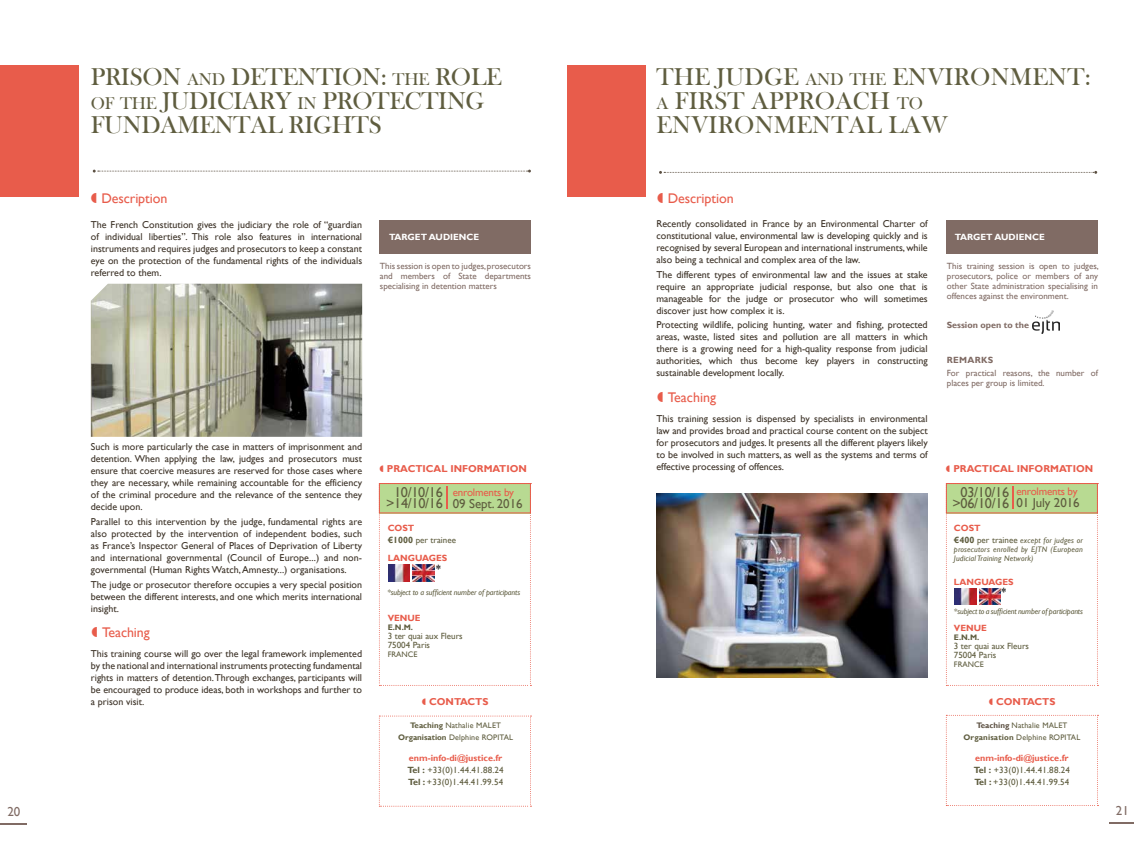
<style>
.page{position:relative;width:1134px;height:842px;background:#fff}
.page>*{position:absolute;margin:0;border:0;box-sizing:border-box;transform-origin:0 0}
.t1{font:25px/24px "Bask Old Face";letter-spacing:-.01em;color:#5f5d3f}
.t2{font:25px/24px "Bask Old Face";letter-spacing:.01em;color:#5f5d3f}
.t3{font:14.3px/11px "Gill Sans";letter-spacing:-.02em;color:#5f5d3f;text-align:center}
.t4{font:14px "Gill Sans";letter-spacing:-.005em;color:#e85c4b}
.t5{font:13px "Gill Sans";color:#806b64}
.t6{font:12.9px "Gill Sans";letter-spacing:-.005em;color:#5f5d3f}
.t7{font:12px "Times New Roman";color:#000}
.t8{font:11px "Gill Sans";letter-spacing:-.02em;color:#e85c4b}
.t9{font:10px/12px "Gill Sans";color:#3c3227;text-align:justify}
.t10{font:700 10px "Gill Sans";color:#e85c4b}
.t11{font:9px/10px "Gill Sans";color:#806b64;text-align:justify}
.t12{font:9px/12px "Gill Sans";letter-spacing:.02em;color:#5f5d3f}
.t13{font:9px/9px "Gill Sans";color:#5f5d3f}
.t14{font:700 9px "Gill Sans";color:#e85c4b}
.t15{font:700 9px "Gill Sans";color:#fff}
.t16{font:700 9px "Gill Sans";color:#806b64}
.t17{font:700 9px "Gill Sans";letter-spacing:.03em;color:#806b64}
.t18{font:italic 8px/9px "Gill Sans";letter-spacing:-.015em;color:#5f5d3f;text-align:justify}
.t19{font:8px/12px "Gill Sans";letter-spacing:.02em;color:#5f5d3f;text-align:center}
.t20{font:700 8px "Gill Sans";color:#5f5d3f}
.s1{font-size:17.5px}
.s2{font-weight:700;color:#e85c4b}
.s3{font-weight:700}
.s4{font-style:normal}
.s5{font-weight:700;font-style:normal;font-size:9px}
.s6{font-style:normal;font-size:9px}
.s7{font-weight:700;color:#5c5042}
</style>
<div class="page">
<svg style="left:379px;top:715px;width:152px;height:92px"></svg>
<svg style="left:946px;top:715px;width:152px;height:91px"></svg>
<hr style="left:0;top:823px;width:27px;height:2px;background:#806b64">
<hr style="left:1109px;top:822px;width:25px;height:2px;background:#806b64">
<div style="left:0;top:66px;width:78px;height:131px;background:#e85c4b"></div>
<div style="left:567px;top:66px;width:79px;height:131px;background:#e85c4b"></div>
<svg style="left:379px;top:485px;width:152px;height:201px"></svg>
<div style="left:379px;top:483px;width:152px;height:30px;border:1px solid #e85c4b"></div>
<svg style="left:946px;top:485px;width:152px;height:201px"></svg>
<div style="left:946px;top:483px;width:152px;height:30px;border:1px solid #e85c4b"></div>
<div style="left:380px;top:220px;width:151px;height:34px;background:#806b64"></div>
<div style="left:946px;top:220px;width:152px;height:34px;background:#806b64"></div>
<svg style="left:93px;top:170px;width:438px;height:3px"></svg>
<img style="left:413px;top:564px;width:21px;height:17px">
<img style="left:388px;top:564px;width:22px;height:17px">
<hr style="left:446px;top:486px;width:2px;height:23px;background:#e85c4b">
<img style="left:91px;top:284px;width:271px;height:153px">
<img style="left:979px;top:588px;width:22px;height:17px">
<img style="left:955px;top:588px;width:21px;height:17px">
<svg style="left:659px;top:171px;width:438px;height:3px"></svg>
<img style="left:1033px;top:311px;width:26px;height:23px">
<hr style="left:1012px;top:486px;width:2px;height:22px;background:#e85c4b">
<img style="left:656px;top:493px;width:272px;height:184px">
<h1 class="t1" style="left:91px;top:65px;width:412px">PRIS ON <span class="s1">AND</span> DETENTION: <span class="s1">THE</span> ROLE<br><span class="s1">OF THE</span> JUDICIARY <span class="s1">IN</span> PROTECTING<br>FUNDAMENTAL RIGHTS</h1>
<h3 class="t4" style="left:102px;top:191px;width:67px">Description</h3>
<h1 class="t2" style="left:656px;top:65px;width:436px">THE JUD GE <span class="s1">AND THE</span> ENVIRONMENT:<br><span class="s1">A</span> FIRST APPROACH <span class="s1">TO<br></span>ENVIRONMENTAL LAW</h1>
<h3 class="t4" style="left:668px;top:191px;width:67px">Description</h3>
<p class="t9" style="left:91px;top:219px;width:273px">The French Constitution gives the judiciary the role of “guardian of individual liberties”. This role also features in international instruments and requires judges and prosecutors to keep a constant eye on the protection of the fundamental rights of the individuals referred to them.</p>
<p class="t9" style="left:91px;top:441px;width:273px">Such is more particularly the case in matters of imprisonment and detention. When applying the law, judges and prosecutors must ensure that coercive measures are reserved for those cases where they are necessary, while remaining accountable for the efficiency of the criminal procedure and the relevance of the sentence they decide upon.</p>
<p class="t9" style="left:91px;top:515px;width:273px">Parallel to this intervention by the judge, fundamental rights are also protected by the intervention of independent bodies, such as France’s Inspector General of Places of Deprivation of Liberty and international governmental (Council of Europe...) and non&shy;governmental (Human Rights Watch, Amnesty...) organisations.</p>
<p class="t9" style="left:91px;top:578px;width:273px">The judge or prosecutor therefore occupies a very special position between the different interests, and one which merits international insight.</p>
<h3 class="t4" style="left:102px;top:624px;width:49px">Teaching</h3>
<p class="t9" style="left:91px;top:648px;width:273px">This training course will go over the legal framework implemented by the national and international instruments protecting fundamental rights in matters of detention. Through exchanges, participants will be encouraged to produce ideas, both in workshops and further to a prison visit.</p>
<p class="t9" style="left:656px;top:218px;width:273px">Recently consolidated in France by an Environmental Charter of constitutional value, environmental law is developing quickly and is recognised by several European and international instruments, while also being a technical and complex area of the law.</p>
<p class="t9" style="left:656px;top:268px;width:273px">The different types of environmental law and the issues at stake require an appropriate judicial response, but also one that is manageable for the judge or prosecutor who will sometimes discover just how complex it is.</p>
<p class="t9" style="left:656px;top:319px;width:273px">Protecting wildlife, policing hunting, water and fishing, protected areas, waste, listed sites and pollution are all matters in which there is a growing need for a high-quality response from judicial authorities, which thus become key players in constructing sustainable development locally.</p>
<h3 class="t4" style="left:668px;top:389px;width:50px">Teaching</h3>
<p class="t9" style="left:656px;top:413px;width:273px">This training session is dispensed by specialists in environmental law and provides broad and practical course content on the subject for prosecutors and judges. It presents all the different players likely to be involved in such matters, as well as the systems and terms of effective processing of offences.</p>
<p class="t15" style="left:389px;top:232px;width:92px">TARGET AUDIENCE</p>
<p class="t15" style="left:955px;top:232px;width:92px">TARGET AUDIENCE</p>
<p class="t11" style="left:380px;top:261px;width:153px">This session is open to judges, prosecutors and members of State departments specialising in detention matters</p>
<p class="t11" style="left:947px;top:261px;width:153px">This training session is open to judges, prosecutors, police or members of any other State administration specialising in offences against the environment.</p>
<p class="t16" style="left:947px;top:320px;width:84px">Session open to the</p>
<p class="t17" style="left:947px;top:354px;width:48px">REMARKS</p>
<p class="t11" style="left:947px;top:368px;width:153px">For practical reasons, the number of places per group is limited.</p>
<p class="t10" style="left:387px;top:462px;width:141px">PRACTICAL INFORMATION</p>
<p class="t10" style="left:953px;top:462px;width:141px">PRACTICAL INFORMATION</p>
<h2 class="t3" style="left:386px;top:487px;width:58px">10/10/16 &gt;14/10/16</h2>
<p class="t8" style="left:453px;top:486px;width:63px">enrolments by</p>
<p class="t6" style="left:453px;top:496px;width:71px">09 Sept. 2016</p>
<h2 class="t3" style="left:952px;top:487px;width:58px">03/10/16 &gt;06/10/16</h2>
<p class="t8" style="left:1016px;top:485px;width:63px">enrolments by</p>
<p class="t6" style="left:1016px;top:496px;width:65px">01 July 2016</p>
<p class="t13" style="left:388px;top:522px;width:70px;line-height:12px"><span class="s2">COST<br></span><span class="s3">€1000</span> per trainee</p>
<p class="t14" style="left:388px;top:552px;width:61px">LANGUAGES</p>
<p class="t18" style="left:388px;top:588px;width:134px"><span class="s4">*</span>subject to a sufficient number of participants</p>
<p class="t14" style="left:388px;top:612px;width:34px">VENUE</p>
<p class="t20" style="left:388px;top:622px;width:27px">E.N.M.</p>
<p class="t13" style="left:388px;top:631px;width:77px">3 ter quai aux Fleurs<br>75004 Paris</p>
<p class="t19" style="left:388px;top:648px;width:31px">FRANCE</p>
<p class="t7" style="left:436px;top:560px;width:7px">*</p>
<p class="t14" style="left:954px;top:522px;width:28px">COST</p>
<p class="t18" style="left:954px;top:536px;width:130px"><span class="s5">€400</span> <span class="s6">per trainee</span> except for judges or prosecutors enrolled by EJTN (European Judicial Training Network)</p>
<p class="t14" style="left:954px;top:576px;width:61px">LANGUAGES</p>
<p class="t18" style="left:954px;top:607px;width:130px">*subject to a sufficient number of participants</p>
<p class="t14" style="left:954px;top:623px;width:34px">VENUE</p>
<p class="t20" style="left:954px;top:633px;width:27px">E.N.M.</p>
<p class="t13" style="left:954px;top:642px;width:77px">3 ter quai aux Fleurs<br>75004 Paris</p>
<p class="t19" style="left:954px;top:659px;width:31px">FRANCE</p>
<p class="t7" style="left:1001px;top:584px;width:7px">*</p>
<p class="t10" style="left:429px;top:696px;width:61px">CONTACTS</p>
<p class="t10" style="left:996px;top:695px;width:61px">CONTACTS</p>
<p class="t19" style="left:398px;top:720px;width:116px"><span class="s3">Teaching</span> Nathalie MALET<br><span class="s3">Organisation</span> Delphine ROPITAL</p>
<p class="t12" style="left:407px;top:752px;width:98px"><span class="s2">enm-info-di@justice.fr<br></span><span class="s3">Tel :</span> +33(0)1.44.41.88.24<br><span class="s3">Tel :</span> +33(0)1.44.41.99.54</p>
<p class="t19" style="left:963px;top:720px;width:118px"><span class="s7">Teaching</span> Nathalie MALET<br><span class="s3">Organisation</span> Delphine ROPITAL</p>
<p class="t12" style="left:974px;top:752px;width:98px"><span class="s2">enm-info-di@justice.fr<br></span><span class="s3">Tel :</span> +33(0)1.44.41.88.24<br><span class="s3">Tel :</span> +33(0)1.44.41.99.54</p>
<h3 class="t5" style="left:7px;top:804px;width:14px">20</h3>
<h3 class="t5" style="left:1116px;top:803px;width:14px">21</h3>
</div>
